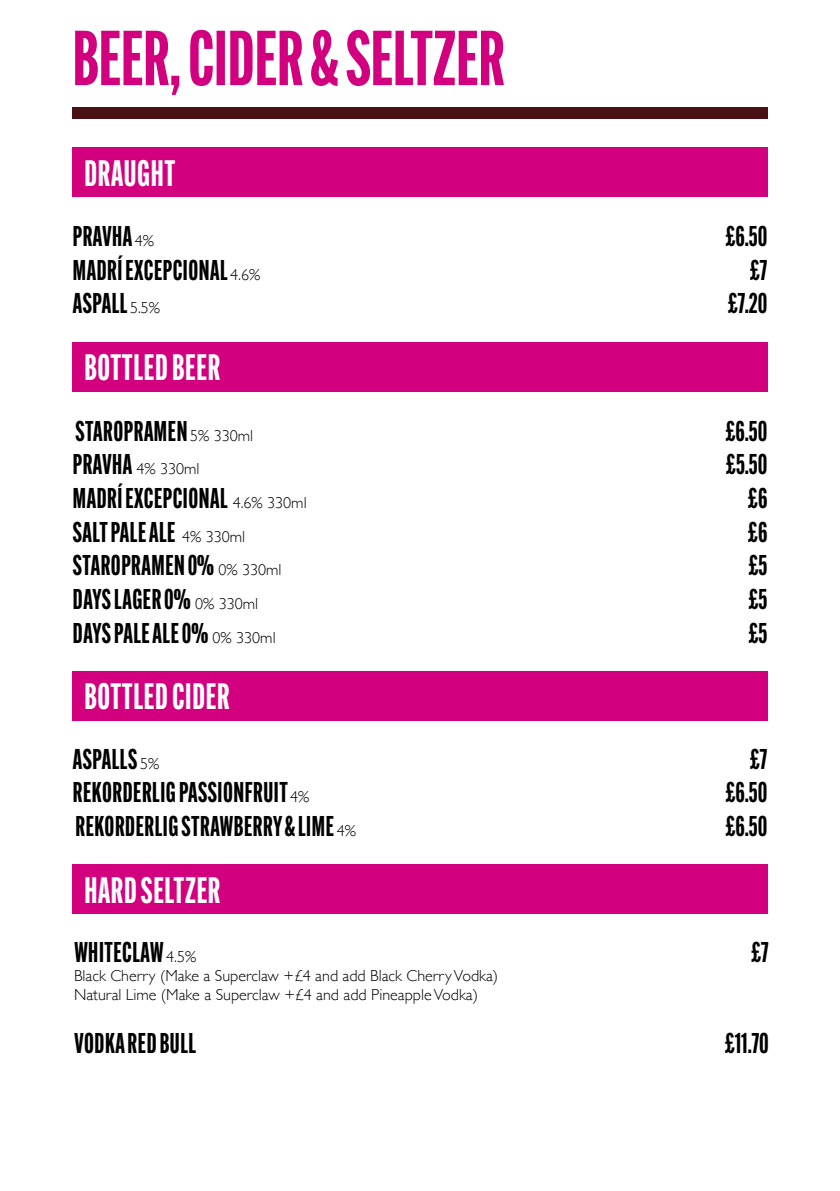
<style>
.page{position:relative;width:840px;height:1191px;background:#fff}
.page>*{position:absolute;margin:0;border:0;box-sizing:border-box;transform-origin:0 0}
.t1{font:700 76px "Alternate Gothic Comp ATF";color:#d2007f}
.t2{font:700 36px "Alternate Gothic Comp ATF";letter-spacing:.02em;color:#fff}
.t3{font:700 28px "Alternate Gothic Comp ATF";letter-spacing:.02em;color:#000}
.t4{font:300 16px/19.2px "Gill Sans";color:#000}
.s1{font-family:"Gill Sans";font-weight:300;font-size:16px}
.s2{font-family:"Alternate Gothic Comp ATF";font-weight:700;font-size:28px}
</style>
<div class="page">
<div style="left:72px;top:107px;width:695px;height:12px;background:#4b1013"></div>
<div style="left:73px;top:342px;width:694px;height:49px;background:#d2007f"></div>
<div style="left:73px;top:147px;width:694px;height:50px;background:#d2007f"></div>
<div style="left:73px;top:671px;width:694px;height:49px;background:#d2007f"></div>
<div style="left:73px;top:864px;width:694px;height:50px;background:#d2007f"></div>
<h1 class="t1" style="left:73px;top:11px;width:433px">BEER, CIDER &amp; SELTZER</h1>
<p class="t2" style="left:84px;top:150px;width:92px">DRAUGHT</p>
<p class="t3" style="left:73px;top:219px;width:83px">PRAVHA <span class="s1">4%</span></p>
<p class="t3" style="left:725px;top:219px;width:43px">£6.50</p>
<p class="t3" style="left:73px;top:252px;width:189px">MADRÍ EXCEPCIONAL <span class="s1">4.6%</span></p>
<p class="t3" style="left:749px;top:252px;width:19px">£7</p>
<p class="t3" style="left:73px;top:286px;width:89px">ASPALL <span class="s1">5.5%</span></p>
<p class="t3" style="left:727px;top:286px;width:41px">£7.20</p>
<p class="t2" style="left:84px;top:345px;width:137px">BOTTLED BEER</p>
<p class="t3" style="left:75px;top:413px;width:179px">STAROPRAMEN <span class="s1">5% 330ml</span></p>
<p class="t3" style="left:725px;top:413px;width:43px">£6.50</p>
<p class="t4" style="left:73px;top:459px;width:128px"><span class="s2">PRAVHA</span> 4% 330ml</p>
<p class="t3" style="left:725px;top:447px;width:43px">£5.50</p>
<p class="t3" style="left:73px;top:481px;width:235px">MADRÍ EXCEPCIONAL <span class="s1">4.6% 330ml</span></p>
<p class="t3" style="left:747px;top:481px;width:21px">£6</p>
<p class="t3" style="left:73px;top:514px;width:174px">SALT PALE ALE <span class="s1">4% 330ml</span></p>
<p class="t3" style="left:747px;top:514px;width:21px">£6</p>
<p class="t3" style="left:73px;top:548px;width:210px">STAROPRAMEN 0% <span class="s1">0% 330ml</span></p>
<p class="t3" style="left:748px;top:548px;width:20px">£5</p>
<p class="t3" style="left:73px;top:581px;width:187px">DAYS LAGER 0% <span class="s1">0% 330ml</span></p>
<p class="t3" style="left:748px;top:581px;width:20px">£5</p>
<p class="t3" style="left:73px;top:615px;width:204px">DAYS PALE ALE 0% <span class="s1">0% 330ml</span></p>
<p class="t3" style="left:748px;top:615px;width:20px">£5</p>
<p class="t2" style="left:84px;top:674px;width:147px">BOTTLED CIDER</p>
<p class="t3" style="left:73px;top:741px;width:88px">ASPALLS <span class="s1">5%</span></p>
<p class="t3" style="left:749px;top:741px;width:19px">£7</p>
<p class="t3" style="left:73px;top:775px;width:238px">REKORDERLIG PASSIONFRUIT <span class="s1">4%</span></p>
<p class="t3" style="left:725px;top:775px;width:43px">£6.50</p>
<p class="t3" style="left:75px;top:808px;width:282px">REKORDERLIG STRAWBERRY &amp; LIME <span class="s1">4%</span></p>
<p class="t3" style="left:725px;top:808px;width:43px">£6.50</p>
<p class="t2" style="left:84px;top:867px;width:137px">HARD SELTZER</p>
<p class="t3" style="left:74px;top:934px;width:123px">WHITECLAW <span class="s1">4.5%</span></p>
<p class="t3" style="left:750px;top:934px;width:19px">£7</p>
<p class="t4" style="left:74px;top:965px;width:425px">Black Cherry (Make a Superclaw +£4 and add Black Cherry Vodka)<br>Natural Lime (Make a Superclaw +£4 and add Pineapple Vodka)</p>
<p class="t3" style="left:74px;top:1026px;width:123px">VODKA RED BULL</p>
<p class="t3" style="left:724px;top:1026px;width:46px">£11.70</p>
</div>
